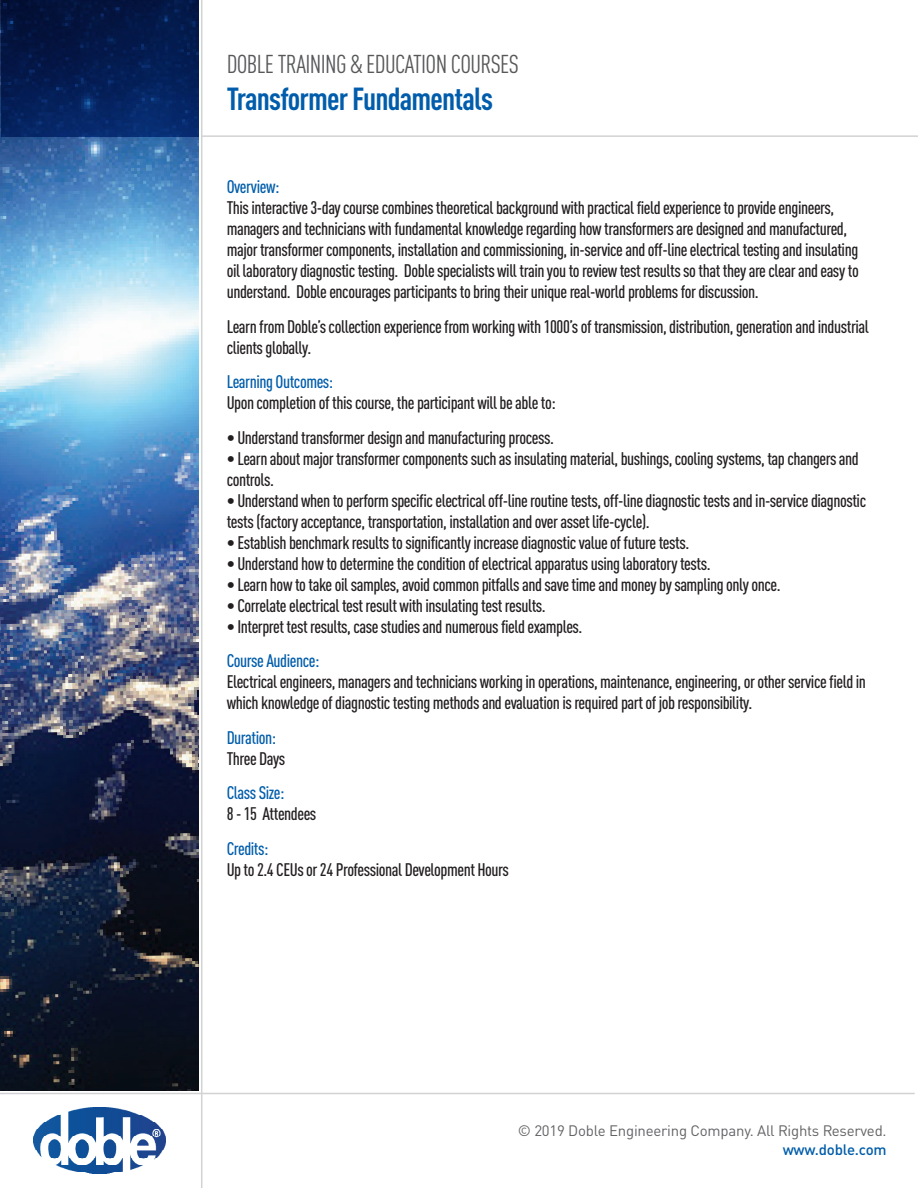
<style>
.page{position:relative;width:918px;height:1188px;background:#fff}
.page>*{position:absolute;margin:0;border:0;box-sizing:border-box;transform-origin:0 0}
.t1{font:700 condensed 31.5px "DIN Pro";letter-spacing:-.025em;color:#015dab}
.t2{font:condensed 25.5px "DIN Pro";letter-spacing:-.025em;color:#57585a}
.t3{font:500 condensed 18px/21px "DIN Pro";letter-spacing:-.025em;color:#231f20}
.t4{font:500 condensed 18px "DIN Pro";letter-spacing:-.025em;color:#015dab}
.t5{font:15px "DIN Pro";letter-spacing:-.015em;color:#636366}
.t6{font:500 15px "DIN Pro";letter-spacing:-.015em;color:#015dab}
</style>
<div class="page">
<img style="left:34px;top:1108px;width:131px;height:65px">
<hr style="left:202px;top:135px;width:716px;height:2px;background:#d1d2d4">
<hr style="left:201px;top:0;width:1px;height:1188px;background:#d1d2d4">
<img style="left:0;top:0;width:199px;height:1091px">
<svg style="left:1px;top:0;width:198px;height:136px;background:#041d52"></svg>
<hr style="left:0;top:1093px;width:915px;height:1px;background:#d1d2d4">
<h2 class="t2" style="left:227px;top:46px;width:294px">DOBLE TRAINING &amp; EDUCATION COURSES</h2>
<h1 class="t1" style="left:227px;top:75px;width:268px">Transformer Fundamentals</h1>
<p class="t4" style="left:227px;top:173px;width:54px">Overview:</p>
<p class="t3" style="left:227px;top:196px;width:634px">This interactive 3-day course combines theoretical background with practical field experience to provide engineers, managers and technicians with fundamental knowledge regarding how transformers are designed and manufactured, major transformer components, installation and commissioning, in-service and off-line electrical testing and insulating oil laboratory diagnostic testing. Doble specialists will train you to review test results so that they are clear and easy to understand. Doble encourages participants to bring their unique real-world problems for discussion.</p>
<p class="t3" style="left:227px;top:314px;width:644px">Learn from Doble’s collection experience from working with 1000’s of transmission, distribution, generation and industrial clients globally.</p>
<p class="t4" style="left:227px;top:368px;width:108px">Learning Outcomes:</p>
<p class="t3" style="left:227px;top:391px;width:331px">Upon completion of this course, the participant will be able to:</p>
<p class="t3" style="left:227px;top:425px;width:329px">• Understand transformer design and manufacturing process.</p>
<p class="t3" style="left:227px;top:446px;width:634px">• Learn about major transformer components such as insulating material, bushings, cooling systems, tap changers and controls.</p>
<p class="t3" style="left:227px;top:488px;width:641px">• Understand when to perform specific electrical off-line routine tests, off-line diagnostic tests and in-service diagnostic tests (factory acceptance, transportation, installation and over asset life-cycle).</p>
<p class="t3" style="left:227px;top:530px;width:464px">• Establish benchmark results to significantly increase diagnostic value of future tests.</p>
<p class="t3" style="left:227px;top:551px;width:485px">• Understand how to determine the condition of electrical apparatus using laboratory tests.</p>
<p class="t3" style="left:227px;top:572px;width:556px">• Learn how to take oil samples, avoid common pitfalls and save time and money by sampling only once.</p>
<p class="t3" style="left:227px;top:593px;width:321px">• Correlate electrical test result with insulating test results.</p>
<p class="t3" style="left:227px;top:614px;width:357px">• Interpret test results, case studies and numerous field examples.</p>
<p class="t4" style="left:227px;top:647px;width:94px">Course Audience:</p>
<p class="t3" style="left:227px;top:670px;width:641px">Electrical engineers, managers and technicians working in operations, maintenance, engineering, or other service field in which knowledge of diagnostic testing methods and evaluation is required part of job responsibility.</p>
<p class="t4" style="left:227px;top:724px;width:51px">Duration:</p>
<p class="t3" style="left:227px;top:746px;width:60px">Three Days</p>
<p class="t4" style="left:227px;top:780px;width:59px">Class Size:</p>
<p class="t3" style="left:227px;top:802px;width:91px">8 - 15 Attendees</p>
<p class="t4" style="left:227px;top:835px;width:43px">Credits:</p>
<p class="t3" style="left:227px;top:857px;width:284px">Up to 2.4 CEUs or 24 Professional Development Hours</p>
<p class="t5" style="left:518px;top:1119px;width:370px">© 2019 Doble Engineering Company. All Rights Reserved.</p>
<p class="t6" style="left:783px;top:1138px;width:105px">www.doble.com</p>
</div>
